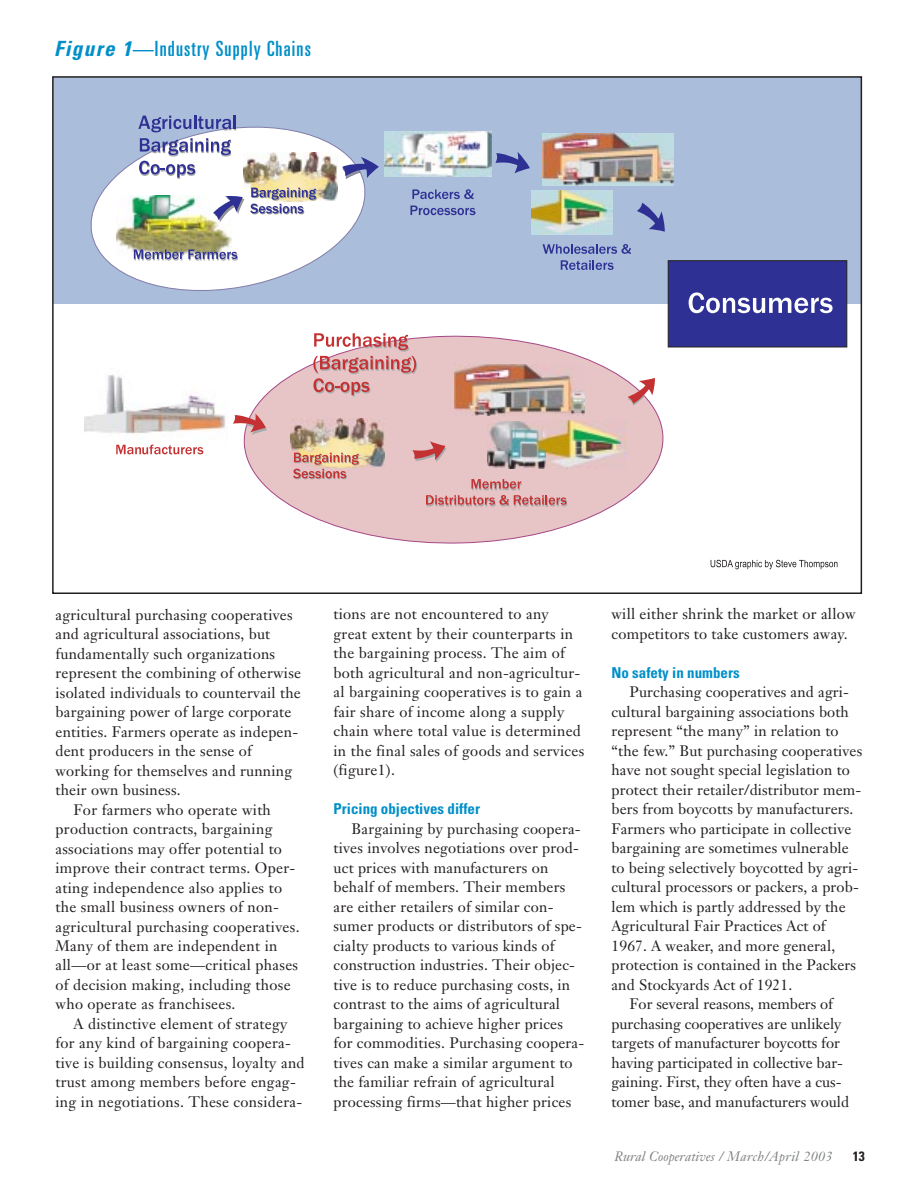
<style>
.page{position:relative;width:918px;height:1188px;background:#fff}
.page>*{position:absolute;margin:0;border:0;box-sizing:border-box;transform-origin:0 0}
.t1{font:ultra-condensed 21px "Univers";letter-spacing:.055em;color:#008fc8}
.t2{font:15px/19.5px "Janson Text";letter-spacing:.015em;color:#231f1f}
.t3{font:700 condensed 15px "Univers";color:#008fc8}
.t4{font:italic 13.5px "Janson Text";color:#808284}
.t5{font:700 condensed 13.5px "Univers";color:#231f1f}
.s1{font-weight:700;font-style:italic;font-stretch:condensed}
</style>
<div class="page">
<div style="left:53px;top:77px;width:808px;height:226px;background:#aabddb"></div>
<svg style="left:243px;top:335px;width:421px;height:209px;fill:#e7c5c6"></svg>
<svg style="left:90px;top:126px;width:276px;height:165px;fill:#fff"></svg>
<img style="left:85px;top:375px;width:141px;height:70px">
<img style="left:543px;top:134px;width:130px;height:51px">
<img style="left:243px;top:153px;width:95px;height:49px">
<img style="left:536px;top:420px;width:90px;height:48px">
<img style="left:116px;top:196px;width:116px;height:61px">
<img style="left:290px;top:419px;width:95px;height:49px">
<img style="left:454px;top:364px;width:131px;height:52px">
<img style="left:532px;top:191px;width:81px;height:44px">
<svg style="left:134px;top:249px;width:104px;height:12px"></svg>
<svg style="left:138px;top:116px;width:98px;height:63px"></svg>
<svg style="left:213px;top:196px;width:31px;height:26px"></svg>
<svg style="left:250px;top:188px;width:67px;height:26px"></svg>
<svg style="left:342px;top:157px;width:37px;height:22px"></svg>
<svg style="left:412px;top:189px;width:62px;height:10px"></svg>
<svg style="left:410px;top:206px;width:66px;height:9px"></svg>
<svg style="left:495px;top:152px;width:35px;height:21px"></svg>
<img style="left:488px;top:421px;width:58px;height:48px">
<svg style="left:233px;top:414px;width:34px;height:21px"></svg>
<svg style="left:412px;top:441px;width:34px;height:21px"></svg>
<svg style="left:293px;top:453px;width:67px;height:26px"></svg>
<svg style="left:313px;top:333px;width:104px;height:64px"></svg>
<svg style="left:426px;top:479px;width:141px;height:28px"></svg>
<div style="left:668px;top:261px;width:179px;height:86px;background:#2e3193;border:1px solid #231f1f"></div>
<svg style="left:689px;top:292px;width:144px;height:21px"></svg>
<svg style="left:637px;top:203px;width:28px;height:29px"></svg>
<svg style="left:543px;top:244px;width:88px;height:10px"></svg>
<svg style="left:561px;top:260px;width:53px;height:10px"></svg>
<svg style="left:711px;top:560px;width:127px;height:9px"></svg>
<img style="left:385px;top:131px;width:106px;height:46px">
<svg style="left:628px;top:378px;width:27px;height:28px"></svg>
<svg style="left:116px;top:445px;width:87px;height:9px"></svg>
<h1 class="t1" style="left:54px;top:41px;width:258px"><span class="s1">Figure 1</span>—Industry Supply Chains</h1>
<p class="t2" style="left:56px;top:606px;width:239px">agricultural purchasing cooperatives</p>
<p class="t2" style="left:56px;top:626px;width:216px">and agricultural associations, but</p>
<p class="t2" style="left:56px;top:645px;width:221px">fundamentally such organizations</p>
<p class="t2" style="left:56px;top:665px;width:247px">represent the combining of otherwise</p>
<p class="t2" style="left:56px;top:684px;width:247px">isolated individuals to countervail the</p>
<p class="t2" style="left:56px;top:704px;width:237px">bargaining power of large corporate</p>
<p class="t2" style="left:56px;top:723px;width:244px">entities. Farmers operate as indepen-</p>
<p class="t2" style="left:56px;top:743px;width:198px">dent producers in the sense of</p>
<p class="t2" style="left:56px;top:762px;width:238px">working for themselves and running</p>
<p class="t2" style="left:56px;top:782px;width:127px">their own business.</p>
<p class="t2" style="left:74px;top:801px;width:199px">For farmers who operate with</p>
<p class="t2" style="left:56px;top:821px;width:219px">production contracts, bargaining</p>
<p class="t2" style="left:56px;top:840px;width:228px">associations may offer potential to</p>
<p class="t2" style="left:56px;top:860px;width:241px">improve their contract terms. Oper-</p>
<p class="t2" style="left:56px;top:879px;width:228px">ating independence also applies to</p>
<p class="t2" style="left:56px;top:899px;width:225px">the small business owners of non-</p>
<p class="t2" style="left:56px;top:918px;width:246px">agricultural purchasing cooperatives.</p>
<p class="t2" style="left:56px;top:938px;width:224px">Many of them are independent in</p>
<p class="t2" style="left:56px;top:957px;width:244px">all—or at least some—critical phases</p>
<p class="t2" style="left:56px;top:977px;width:237px">of decision making, including those</p>
<p class="t2" style="left:56px;top:996px;width:181px">who operate as franchisees.</p>
<p class="t2" style="left:74px;top:1016px;width:216px">A distinctive element of strategy</p>
<p class="t2" style="left:56px;top:1035px;width:237px">for any kind of bargaining coopera-</p>
<p class="t2" style="left:56px;top:1055px;width:251px">tive is building consensus, loyalty and</p>
<p class="t2" style="left:56px;top:1074px;width:242px">trust among members before engag-</p>
<p class="t2" style="left:56px;top:1094px;width:248px">ing in negotiations. These considera-</p>
<p class="t2" style="left:333px;top:606px;width:252px">tions are not encountered to any great extent by their counterparts in the bargaining process. The aim of both agricultural and non-agricultur&shy;al bargaining cooperatives is to gain a fair share of income along a supply chain where total value is determined in the final sales of goods and services (figure1).</p>
<p class="t3" style="left:333px;top:804px;width:148px">Pricing objectives differ</p>
<p class="t2" style="left:333px;top:821px;width:252px;text-indent:18px">Bargaining by purchasing coopera&shy;tives involves negotiations over prod&shy;uct prices with manufacturers on behalf of members. Their members are either retailers of similar con&shy;sumer products or distributors of spe&shy;cialty products to various kinds of construction industries. Their objec&shy;tive is to reduce purchasing costs, in contrast to the aims of agricultural bargaining to achieve higher prices for commodities. Purchasing coopera&shy;tives can make a similar argument to the familiar refrain of agricultural processing firms—that higher prices</p>
<p class="t2" style="left:611px;top:606px;width:246px">will either shrink the market or allow competitors to take customers away.</p>
<p class="t3" style="left:611px;top:667px;width:130px">No safety in numbers</p>
<p class="t2" style="left:629px;top:684px;width:221px">Purchasing cooperatives and agri-</p>
<p class="t2" style="left:611px;top:704px;width:239px">cultural bargaining associations both</p>
<p class="t2" style="left:611px;top:723px;width:229px">represent “the many” in relation to</p>
<p class="t2" style="left:611px;top:743px;width:252px">“the few.” But purchasing cooperatives</p>
<p class="t2" style="left:611px;top:762px;width:240px">have not sought special legislation to</p>
<p class="t2" style="left:611px;top:782px;width:251px">protect their retailer/distributor mem-</p>
<p class="t2" style="left:611px;top:801px;width:243px">bers from boycotts by manufacturers.</p>
<p class="t2" style="left:611px;top:821px;width:241px">Farmers who participate in collective</p>
<p class="t2" style="left:611px;top:840px;width:239px">bargaining are sometimes vulnerable</p>
<p class="t2" style="left:611px;top:860px;width:248px">to being selectively boycotted by agri-</p>
<p class="t2" style="left:611px;top:879px;width:249px">cultural processors or packers, a prob-</p>
<p class="t2" style="left:611px;top:899px;width:236px">lem which is partly addressed by the</p>
<p class="t2" style="left:611px;top:918px;width:216px">Agricultural Fair Practices Act of</p>
<p class="t2" style="left:611px;top:938px;width:225px">1967. A weaker, and more general,</p>
<p class="t2" style="left:611px;top:957px;width:246px">protection is contained in the Packers</p>
<p class="t2" style="left:611px;top:977px;width:182px">and Stockyards Act of 1921.</p>
<p class="t2" style="left:629px;top:996px;width:205px">For several reasons, members of</p>
<p class="t2" style="left:611px;top:1016px;width:231px">purchasing cooperatives are unlikely</p>
<p class="t2" style="left:611px;top:1035px;width:230px">targets of manufacturer boycotts for</p>
<p class="t2" style="left:611px;top:1055px;width:233px">having participated in collective bar-</p>
<p class="t2" style="left:611px;top:1074px;width:232px">gaining. First, they often have a cus-</p>
<p class="t2" style="left:611px;top:1094px;width:239px">tomer base, and manufacturers would</p>
<p class="t4" style="left:615px;top:1152px;width:220px">Rural Cooperatives / March/April 2003</p>
<p class="t5" style="left:853px;top:1152px;width:13px">13</p>
</div>
